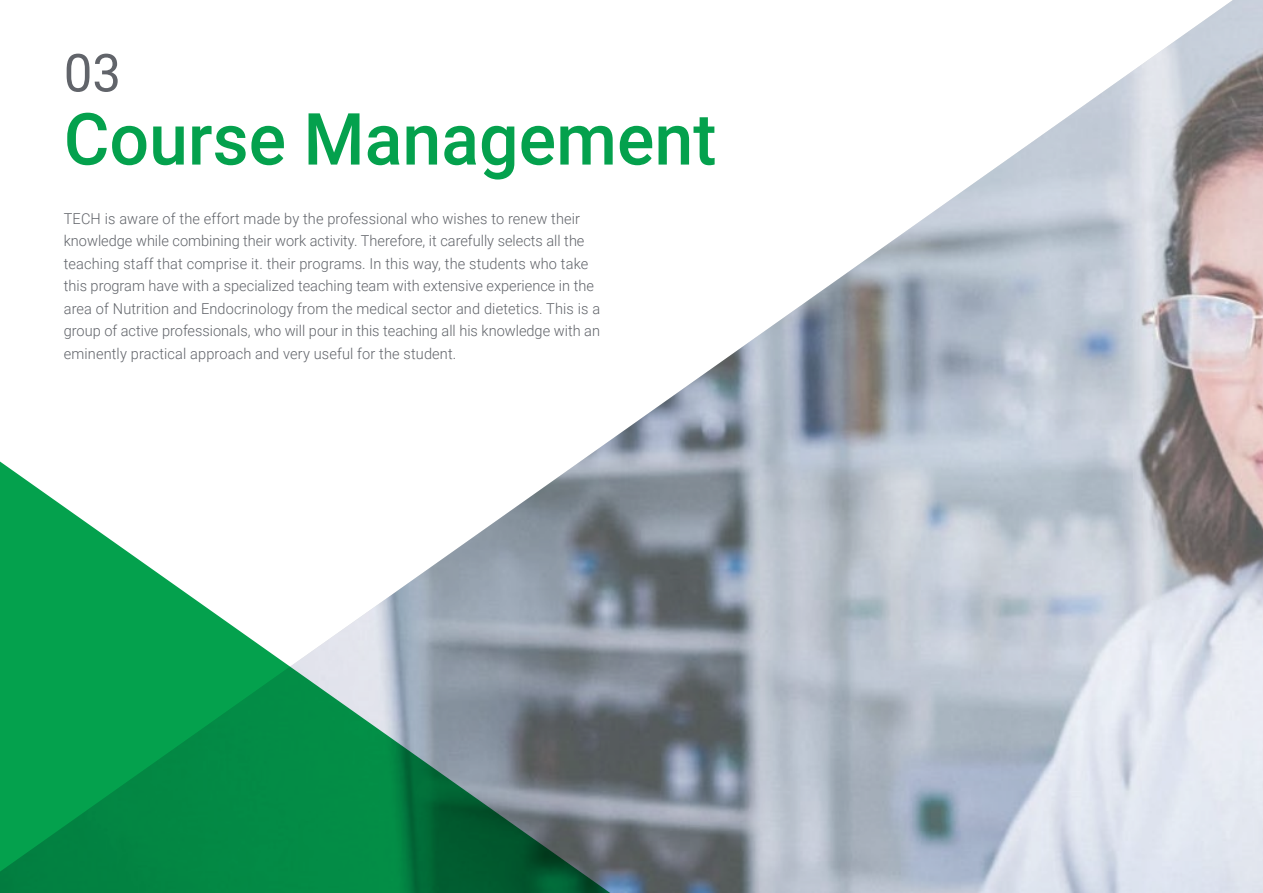
<style>
.page{position:relative;width:1263px;height:893px;background:#fff}
.page>*{position:absolute;margin:0;border:0;box-sizing:border-box;transform-origin:0 0}
.t1{font:500 72px "Roboto";color:#04a14d}
.t2{font:52.5px "Roboto";color:#61646a}
.t3{font:300 15px/22.5px "Roboto";color:#61646a}
</style>
<div class="page">
<img style="left:602px;top:0;width:661px;height:893px">
<svg style="left:0;top:446px;width:640px;height:447px"></svg>
<h2 class="t2" style="left:64px;top:36px;width:59px">03</h2>
<h1 class="t1" style="left:64px;top:89px;width:654px">Course Management</h1>
<p class="t3" style="left:64px;top:207px;width:538px">TECH is aware of the effort made by the professional who wishes to renew their knowledge while combining their work activity. Therefore, it carefully selects all the teaching staff that comprise it. their programs. In this way, the students who take this program have with a specialized teaching team with extensive experience in the area of Nutrition and Endocrinology from the medical sector and dietetics. This is a group of active professionals, who will pour in this teaching all his knowledge with an eminently practical approach and very useful for the student.</p>
</div>
